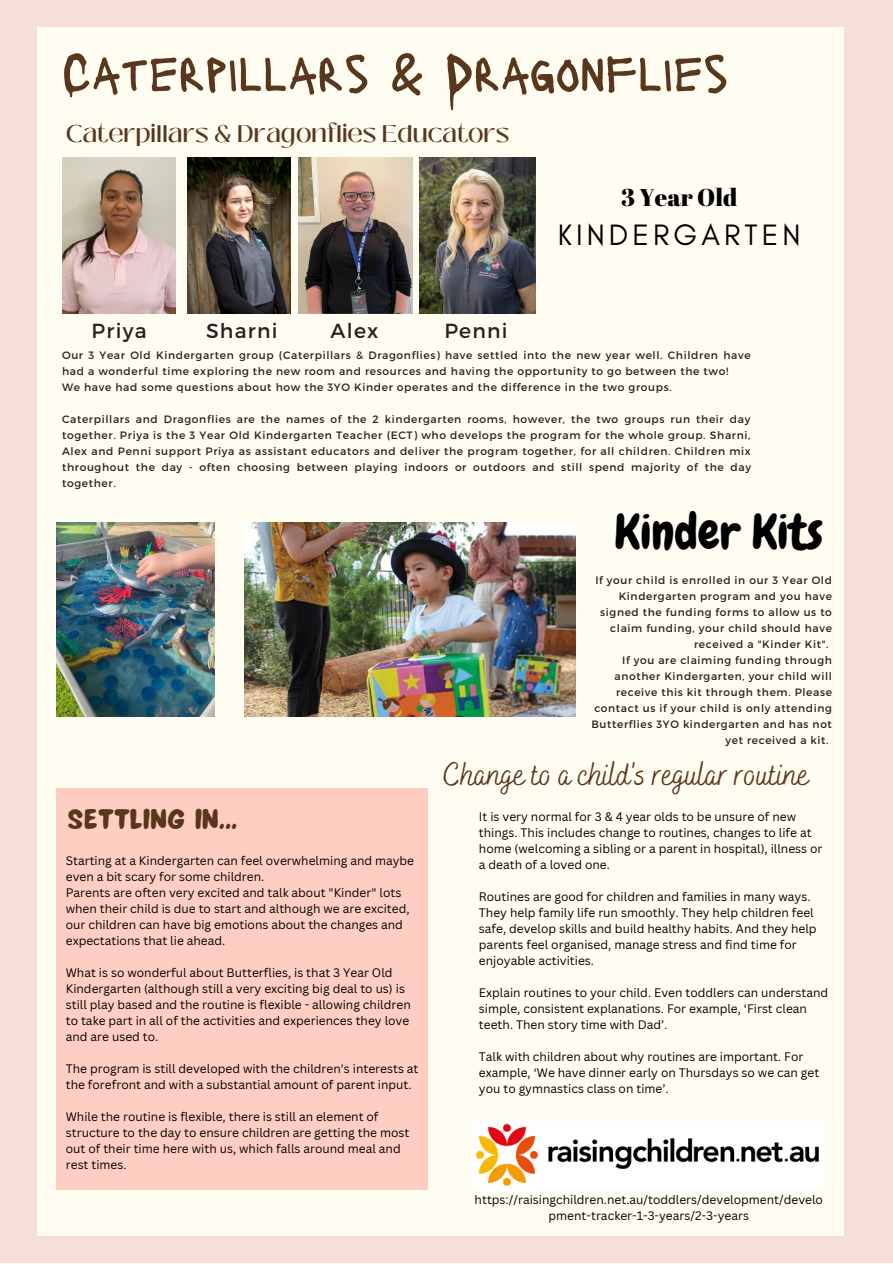
<style>
.page{position:relative;width:893px;height:1264px;background:#fff}
.page>*{position:absolute;margin:0;border:0;box-sizing:border-box;transform-origin:0 0}
.t1{font:51.75px "Lacquer";color:#59371c}
.t2{font:48.6px "Chewy";color:#000}
.t3{font:32.7px "Bakerie Smooth";color:#59371c}
.t4{font:31.5px "NF La Lou Regular";color:#59371c}
.t5{font:30px "Glacial Indifference";letter-spacing:.135em;color:#000}
.t6{font:24.3px "Abril Fatface";color:#000}
.t7{font:500 24px "Black Mango";color:#59371c}
.t8{font:20.4px "Montserrat";letter-spacing:.06em;color:#222}
.t9{font:12px/16px "Canva Sans";color:#000}
.t10{font:10.65px/16px "Montserrat";letter-spacing:.06em;color:#222}
</style>
<div class="page">
<div style="left:0;top:0;width:892px;height:1262px;background:#f6ded9"></div>
<div style="left:38px;top:27px;width:805px;height:1208px;background:#fffcf2"></div>
<img style="left:244px;top:522px;width:332px;height:194px">
<div style="left:57px;top:788px;width:371px;height:401px;background:#ffcec3"></div>
<img style="left:57px;top:522px;width:157px;height:194px">
<img style="left:62px;top:158px;width:114px;height:155px">
<img style="left:187px;top:158px;width:103px;height:155px">
<img style="left:298px;top:158px;width:114px;height:155px">
<img style="left:419px;top:158px;width:116px;height:155px">
<img style="left:472px;top:1121px;width:352px;height:68px">
<h1 class="t1" style="left:62px;top:39px;width:668px">Caterpillars &amp; Dragonflies</h1>
<h3 class="t7" style="left:66px;top:115px;width:445px">Caterpillars &amp; Dragonflies Educators</h3>
<h3 class="t6" style="left:621px;top:180px;width:118px">3 Year Old</h3>
<h3 class="t5" style="left:557px;top:216px;width:244px">KINDERGARTEN</h3>
<h3 class="t8" style="left:92px;top:318px;width:57px">Priya</h3>
<h3 class="t8" style="left:206px;top:318px;width:73px">Sharni</h3>
<h3 class="t8" style="left:330px;top:318px;width:49px">Alex</h3>
<h3 class="t8" style="left:444px;top:318px;width:65px">Penni</h3>
<p class="t10" style="left:62px;top:346px;width:690px">Our 3 Year Old Kindergarten group (Caterpillars &amp; Dragonflies) have settled into the new year well. Children have had a wonderful time exploring the new room and resources and having the opportunity to go between the two!<br>We have had some questions about how the 3YO Kinder operates and the difference in the two groups.</p>
<p class="t10" style="left:62px;top:410px;width:690px;text-align:justify">Caterpillars and Dragonflies are the names of the 2 kindergarten rooms, however, the two groups run their day together. Priya is the 3 Year Old Kindergarten Teacher (ECT) who develops the program for the whole group. Sharni, Alex and Penni support Priya as assistant educators and deliver the program together, for all children. Children mix throughout the day - often choosing between playing indoors or outdoors and still spend majority of the day together.</p>
<h2 class="t2" style="left:614px;top:501px;width:210px">Kinder Kits</h2>
<p class="t10" style="left:595px;top:571px;width:238px">If your child is enrolled in our 3 Year Old</p>
<p class="t10" style="left:618px;top:587px;width:215px">Kindergarten program and you have</p>
<p class="t10" style="left:600px;top:603px;width:233px">signed the funding forms to allow us to</p>
<p class="t10" style="left:610px;top:619px;width:223px">claim funding, your child should have</p>
<p class="t10" style="left:694px;top:635px;width:136px">received a "Kinder Kit".</p>
<p class="t10" style="left:622px;top:651px;width:211px">If you are claiming funding through</p>
<p class="t10" style="left:614px;top:667px;width:219px">another Kindergarten, your child will</p>
<p class="t10" style="left:616px;top:683px;width:217px">receive this kit through them. Please</p>
<p class="t10" style="left:594px;top:699px;width:239px">contact us if your child is only attending</p>
<p class="t10" style="left:591px;top:715px;width:242px">Butterflies 3YO kindergarten and has not</p>
<p class="t10" style="left:725px;top:731px;width:105px">yet received a kit.</p>
<h3 class="t4" style="left:68px;top:792px;width:171px">SETTLING IN...</h3>
<p class="t9" style="left:66px;top:852px;width:350px">Starting at a Kindergarten can feel overwhelming and maybe even a bit scary for some children.<br>Parents are often very excited and talk about "Kinder" lots when their child is due to start and although we are excited, our children can have big emotions about the changes and expectations that lie ahead.</p>
<p class="t9" style="left:66px;top:964px;width:346px">What is so wonderful about Butterflies, is that 3 Year Old Kindergarten (although still a very exciting big deal to us) is still play based and the routine is flexible - allowing children to take part in all of the activities and experiences they love and are used to.</p>
<p class="t9" style="left:66px;top:1060px;width:354px">The program is still developed with the children's interests at the forefront and with a substantial amount of parent input.</p>
<p class="t9" style="left:66px;top:1108px;width:345px">While the routine is flexible, there is still an element of structure to the day to ensure children are getting the most out of their time here with us, which falls around meal and rest times.</p>
<h3 class="t3" style="left:443px;top:755px;width:367px">Change to a child's regular routine</h3>
<p class="t9" style="left:479px;top:808px;width:345px">It is very normal for 3 &amp; 4 year olds to be unsure of new things. This includes change to routines, changes to life at home (welcoming a sibling or a parent in hospital), illness or a death of a loved one.</p>
<p class="t9" style="left:479px;top:888px;width:339px">Routines are good for children and families in many ways.<br>They help family life run smoothly. They help children feel safe, develop skills and build healthy habits. And they help parents feel organised, manage stress and find time for enjoyable activities.</p>
<p class="t9" style="left:479px;top:984px;width:351px">Explain routines to your child. Even toddlers can understand simple, consistent explanations. For example, ‘First clean teeth. Then story time with Dad’.</p>
<p class="t9" style="left:479px;top:1048px;width:342px">Talk with children about why routines are important. For example, ‘We have dinner early on Thursdays so we can get you to gymnastics class on time’.</p>
<p class="t9" style="left:474px;top:1191px;width:350px;text-align:center">https://raisingchildren.net.au/toddlers/development/develo pment-tracker-1-3-years/2-3-years</p>
</div>
